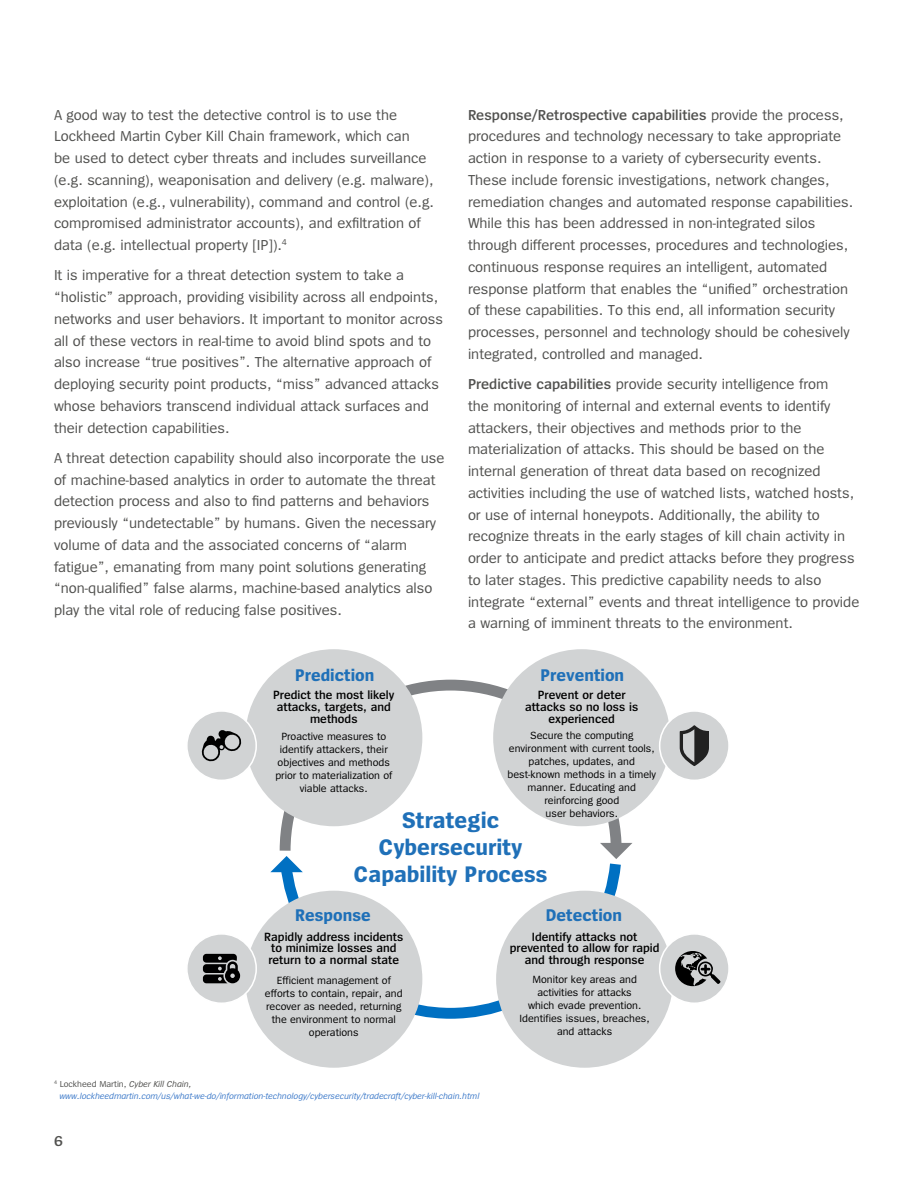
<style>
.page{position:relative;width:918px;height:1188px;background:#fff}
.page>*{position:absolute;margin:0;border:0;box-sizing:border-box;transform-origin:0 0}
.t1{font:700 23.55px/26.5px "Spiegel";color:#1f70b8;text-align:center}
.t2{font:700 17.55px "Spiegel";color:#1f70b8}
.t3{font:15px/21.8px "Spiegel";color:#51514f}
.t4{font:600 15px "Spiegel";color:#51514f}
.t5{font:600 12.45px/11.7px "Spiegel";color:#000;text-align:center}
.t6{font:10.95px/13px "Spiegel";color:#000;text-align:center}
.t7{font:italic 9px/12px "Spiegel";color:#407cca}
.s1{font-weight:600}
.s2{font-style:normal;color:#51514f}
.s3{color:#51514f}
</style>
<div class="page">
<svg style="left:274px;top:678px;width:353px;height:173px"></svg>
<svg style="left:274px;top:863px;width:353px;height:161px"></svg>
<svg style="left:600px;top:843px;width:32px;height:16px"></svg>
<svg style="left:270px;top:856px;width:33px;height:16px"></svg>
<div style="left:496px;top:891px;width:177px;height:177px;background:#d1d3d4;border-radius:50%"></div>
<div style="left:493px;top:649px;width:177px;height:177px;background:#d1d3d4;border-radius:50%"></div>
<div style="left:245px;top:649px;width:177px;height:177px;background:#d1d3d4;border-radius:50%"></div>
<div style="left:245px;top:891px;width:177px;height:177px;background:#d1d3d4;border-radius:50%"></div>
<div style="left:187px;top:934px;width:69px;height:69px;background:#d1d3d4;border-radius:50%"></div>
<div style="left:186px;top:933px;width:71px;height:71px;border:2px solid #fff;border-radius:50%"></div>
<div style="left:660px;top:934px;width:69px;height:69px;background:#d1d3d4;border-radius:50%"></div>
<div style="left:659px;top:933px;width:71px;height:71px;border:2px solid #fff;border-radius:50%"></div>
<div style="left:187px;top:711px;width:69px;height:69px;background:#d1d3d4;border-radius:50%"></div>
<div style="left:186px;top:710px;width:71px;height:71px;border:2px solid #fff;border-radius:50%"></div>
<div style="left:660px;top:711px;width:69px;height:69px;background:#d1d3d4;border-radius:50%"></div>
<div style="left:659px;top:710px;width:71px;height:71px;border:2px solid #fff;border-radius:50%"></div>
<svg style="left:203px;top:954px;width:37px;height:29px"></svg>
<svg style="left:675px;top:951px;width:45px;height:35px"></svg>
<svg style="left:680px;top:725px;width:29px;height:41px"></svg>
<svg style="left:202px;top:730px;width:40px;height:32px"></svg>
<p class="t3" style="left:54px;top:104px;width:381px">A good way to test the detective control is to use the Lockheed Martin Cyber Kill Chain framework, which can<br>be used to detect cyber threats and includes surveillance (e.g. scanning), weaponisation and delivery (e.g. malware), exploitation (e.g., vulnerability), command and control (e.g. compromised administrator accounts), and exfiltration of data (e.g. intellectual property [IP]).<sup>4</sup></p>
<p class="t3" style="left:54px;top:265px;width:391px">It is imperative for a threat detection system to take a “holistic” approach, providing visibility across all endpoints, networks and user behaviors. It important to monitor across all of these vectors in real-time to avoid blind spots and to also increase “true positives”. The alternative approach of deploying security point products, “miss” advanced attacks whose behaviors transcend individual attack surfaces and their detection capabilities.</p>
<p class="t3" style="left:54px;top:447px;width:392px">A threat detection capability should also incorporate the use of machine-based analytics in order to automate the threat detection process and also to find patterns and behaviors previously “undetectable” by humans. Given the necessary volume of data and the associated concerns of “alarm fatigue”, emanating from many point solutions generating “non-qualified” false alarms, machine-based analytics also play the vital role of reducing false positives.</p>
<p class="t3" style="left:468px;top:104px;width:387px"><span class="s1">Response/Retrospective capabilities</span> provide the process, procedures and technology necessary to take appropriate action in response to a variety of cybersecurity events.<br>These include forensic investigations, network changes, remediation changes and automated response capabilities.<br>While this has been addressed in non-integrated silos through different processes, procedures and technologies, continuous response requires an intelligent, automated response platform that enables the “unified” orchestration of these capabilities. To this end, all information security processes, personnel and technology should be cohesively integrated, controlled and managed.</p>
<p class="t3" style="left:468px;top:374px;width:393px"><span class="s1">Predictive capabilities</span> provide security intelligence from<br>the monitoring of internal and external events to identify attackers, their objectives and methods prior to the materialization of attacks. This should be based on the internal generation of threat data based on recognized activities including the use of watched lists, watched hosts, or use of internal honeypots. Additionally, the ability to recognize threats in the early stages of kill chain activity in order to anticipate and predict attacks before they progress to later stages. This predictive capability needs to also integrate “external” events and threat intelligence to provide a warning of imminent threats to the environment.</p>
<p class="t2" style="left:295px;top:666px;width:81px">Prediction</p>
<p class="t5" style="left:273px;top:690px;width:123px">Predict the most likely attacks, targets, and methods</p>
<p class="t6" style="left:275px;top:730px;width:118px">Proactive measures to identify attackers, their objectives and methods prior to materialization of viable attacks.</p>
<p class="t2" style="left:541px;top:666px;width:85px">Prevention</p>
<p class="t5" style="left:525px;top:690px;width:115px">Prevent or deter attacks so no loss is experienced</p>
<p class="t6" style="left:507px;top:729px;width:150px">Secure the computing environment with current tools, patches, updates, and best-known methods in a timely manner. Educating and reinforcing good<br>user behaviors.</p>
<h1 class="t1" style="left:354px;top:808px;width:195px">Strategic<br>Cybersecurity<br>Capability Process</h1>
<p class="t2" style="left:295px;top:906px;width:77px">Response</p>
<p class="t5" style="left:264px;top:931px;width:141px">Rapidly address incidents to minimize losses and return to a normal state</p>
<p class="t6" style="left:265px;top:974px;width:139px">Efficient management of efforts to contain, repair, and recover as needed, returning the environment to normal operations</p>
<p class="t7" style="left:59px;top:1079px;width:421px;text-indent:-5px"><sup>4</sup> <span class="s2">Lockheed Martin,</span> <span class="s3">Cyber Kill Chain, </span>www.lockheedmartin.com/us/what-we-do/information-technology/cybersecurity/tradecraft/cyber-kill-chain.html</p>
<p class="t4" style="left:54px;top:1133px;width:10px">6</p>
<p class="t2" style="left:546px;top:906px;width:78px">Detection</p>
<p class="t5" style="left:510px;top:931px;width:151px">Identify attacks not prevented to allow for rapid and through response</p>
<p class="t6" style="left:520px;top:973px;width:132px">Monitor key areas and activities for attacks<br>which evade prevention.<br>Identifies issues, breaches, and attacks</p>
</div>
